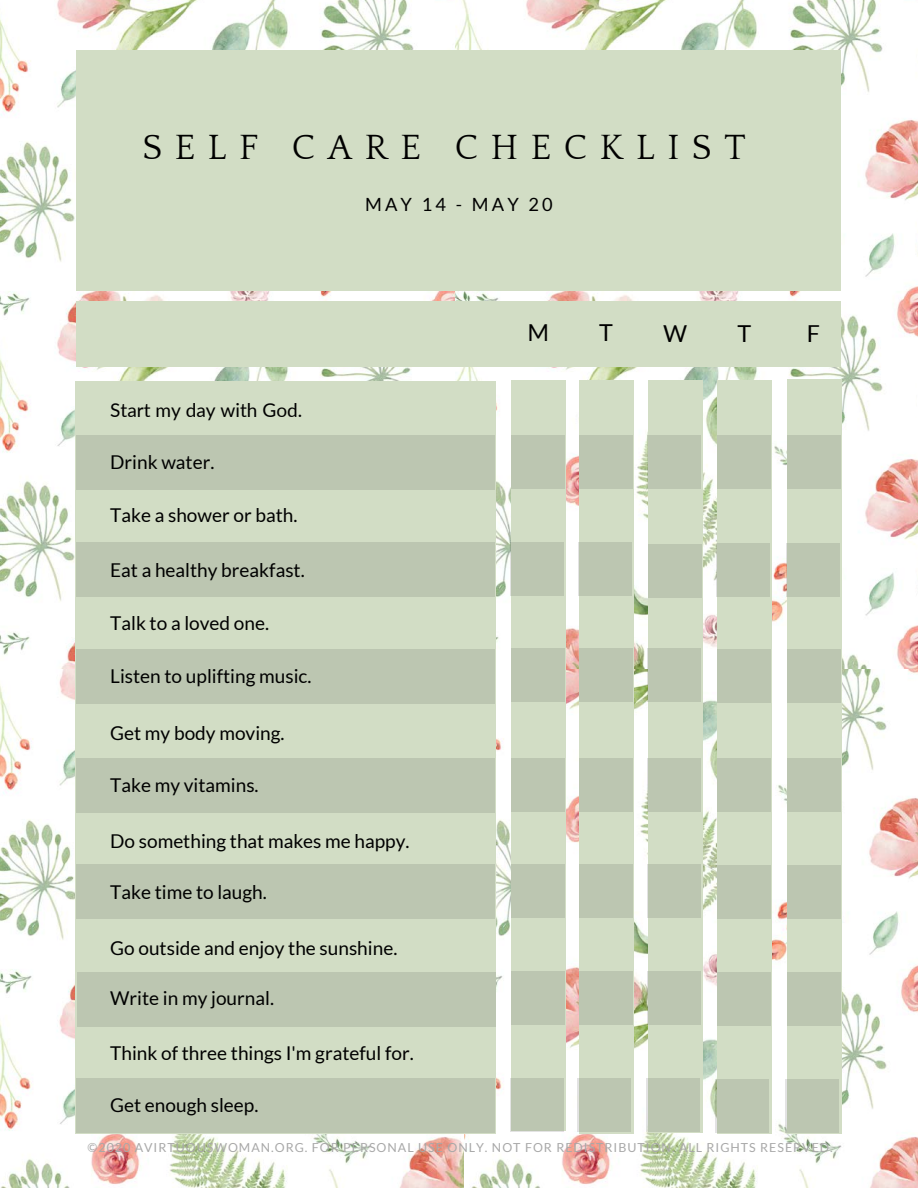
<style>
.page{position:relative;width:918px;height:1188px;background:#fff}
.page>*{position:absolute;margin:0;border:0;box-sizing:border-box;transform-origin:0 0}
.t1{font:36px "Quattrocento";letter-spacing:.35em;color:#000}
.t2{font:23.4px "Lato";color:#000}
.t3{font:19.05px "Lato";color:#000}
.t4{font:18.15px "Lato";letter-spacing:.17em;color:#000}
.t5{font:12.45px "Lato";letter-spacing:.08em;color:#a8a8a8}
</style>
<div class="page">
<img style="left:0;top:0;width:456px;height:669px">
<img style="left:456px;top:0;width:462px;height:669px">
<img style="left:0;top:669px;width:918px;height:519px">
<div style="left:579px;top:380px;width:54px;height:754px;background:#d2ddc5"></div>
<div style="left:648px;top:381px;width:54px;height:752px;background:#d2ddc5"></div>
<div style="left:717px;top:381px;width:54px;height:753px;background:#d2ddc5"></div>
<div style="left:787px;top:380px;width:54px;height:754px;background:#d2ddc5"></div>
<div style="left:76px;top:50px;width:765px;height:241px;background:#d2ddc5"></div>
<div style="left:76px;top:382px;width:419px;height:752px;background:#d2ddc5"></div>
<div style="left:512px;top:380px;width:54px;height:751px;background:#d2ddc5"></div>
<div style="left:76px;top:301px;width:765px;height:65px;background:#d2ddc5"></div>
<div style="left:76px;top:436px;width:419px;height:54px;background:#bcc6b1"></div>
<div style="left:511px;top:435px;width:54px;height:54px;background:#bcc6b1"></div>
<div style="left:579px;top:435px;width:54px;height:54px;background:#bcc6b1"></div>
<div style="left:647px;top:435px;width:54px;height:54px;background:#bcc6b1"></div>
<div style="left:717px;top:435px;width:54px;height:54px;background:#bcc6b1"></div>
<div style="left:787px;top:435px;width:54px;height:54px;background:#bcc6b1"></div>
<div style="left:510px;top:543px;width:54px;height:53px;background:#bcc6b1"></div>
<div style="left:578px;top:543px;width:54px;height:53px;background:#bcc6b1"></div>
<div style="left:648px;top:544px;width:54px;height:54px;background:#bcc6b1"></div>
<div style="left:716px;top:543px;width:54px;height:54px;background:#bcc6b1"></div>
<div style="left:786px;top:543px;width:54px;height:54px;background:#bcc6b1"></div>
<div style="left:76px;top:543px;width:419px;height:54px;background:#bcc6b1"></div>
<div style="left:76px;top:649px;width:419px;height:54px;background:#bcc6b1"></div>
<div style="left:511px;top:648px;width:54px;height:54px;background:#bcc6b1"></div>
<div style="left:579px;top:648px;width:54px;height:54px;background:#bcc6b1"></div>
<div style="left:647px;top:648px;width:54px;height:54px;background:#bcc6b1"></div>
<div style="left:717px;top:649px;width:54px;height:54px;background:#bcc6b1"></div>
<div style="left:787px;top:649px;width:54px;height:54px;background:#bcc6b1"></div>
<div style="left:77px;top:758px;width:418px;height:54px;background:#bcc6b1"></div>
<div style="left:511px;top:758px;width:54px;height:54px;background:#bcc6b1"></div>
<div style="left:579px;top:758px;width:54px;height:54px;background:#bcc6b1"></div>
<div style="left:647px;top:758px;width:54px;height:54px;background:#bcc6b1"></div>
<div style="left:717px;top:758px;width:54px;height:54px;background:#bcc6b1"></div>
<div style="left:787px;top:758px;width:54px;height:54px;background:#bcc6b1"></div>
<div style="left:76px;top:865px;width:419px;height:54px;background:#bcc6b1"></div>
<div style="left:511px;top:864px;width:54px;height:54px;background:#bcc6b1"></div>
<div style="left:579px;top:864px;width:54px;height:54px;background:#bcc6b1"></div>
<div style="left:647px;top:864px;width:54px;height:54px;background:#bcc6b1"></div>
<div style="left:717px;top:865px;width:54px;height:54px;background:#bcc6b1"></div>
<div style="left:787px;top:865px;width:54px;height:54px;background:#bcc6b1"></div>
<div style="left:77px;top:972px;width:419px;height:54px;background:#bcc6b1"></div>
<div style="left:511px;top:971px;width:54px;height:54px;background:#bcc6b1"></div>
<div style="left:579px;top:971px;width:54px;height:54px;background:#bcc6b1"></div>
<div style="left:647px;top:971px;width:54px;height:54px;background:#bcc6b1"></div>
<div style="left:717px;top:972px;width:54px;height:54px;background:#bcc6b1"></div>
<div style="left:787px;top:972px;width:54px;height:54px;background:#bcc6b1"></div>
<div style="left:76px;top:1079px;width:419px;height:54px;background:#bcc6b1"></div>
<div style="left:510px;top:1078px;width:54px;height:54px;background:#bcc6b1"></div>
<div style="left:577px;top:1078px;width:54px;height:54px;background:#bcc6b1"></div>
<div style="left:646px;top:1078px;width:54px;height:54px;background:#bcc6b1"></div>
<div style="left:715px;top:1079px;width:54px;height:54px;background:#bcc6b1"></div>
<div style="left:785px;top:1079px;width:54px;height:54px;background:#bcc6b1"></div>
<h1 class="t1" style="left:142px;top:129px;width:605px">SELF CARE CHECKLIST</h1>
<p class="t4" style="left:365px;top:193px;width:189px">MAY 14 - MAY 20</p>
<p class="t3" style="left:110px;top:399px;width:194px">Start my day with God.</p>
<p class="t3" style="left:110px;top:450px;width:106px">Drink water.</p>
<p class="t3" style="left:110px;top:503px;width:189px">Take a shower or bath.</p>
<p class="t3" style="left:110px;top:558px;width:196px">Eat a healthy breakfast.</p>
<p class="t3" style="left:110px;top:611px;width:160px">Talk to a loved one.</p>
<p class="t3" style="left:110px;top:664px;width:203px">Listen to uplifting music.</p>
<p class="t3" style="left:110px;top:721px;width:176px">Get my body moving.</p>
<p class="t3" style="left:110px;top:773px;width:150px">Take my vitamins.</p>
<p class="t3" style="left:110px;top:829px;width:301px">Do something that makes me happy.</p>
<p class="t3" style="left:110px;top:880px;width:158px">Take time to laugh.</p>
<p class="t3" style="left:110px;top:936px;width:289px">Go outside and enjoy the sunshine.</p>
<p class="t3" style="left:110px;top:986px;width:165px">Write in my journal.</p>
<p class="t3" style="left:110px;top:1041px;width:305px">Think of three things I'm grateful for.</p>
<p class="t3" style="left:110px;top:1094px;width:150px">Get enough sleep.</p>
<p class="t2" style="left:527px;top:318px;width:23px">M</p>
<p class="t2" style="left:599px;top:318px;width:15px">T</p>
<p class="t2" style="left:663px;top:319px;width:26px">W</p>
<p class="t2" style="left:737px;top:319px;width:15px">T</p>
<p class="t2" style="left:807px;top:319px;width:15px">F</p>
<p class="t5" style="left:88px;top:1139px;width:747px">©2020 AVIRTUOUSWOMAN.ORG. FOR PERSONAL USE ONLY. NOT FOR REDISTRIBUTION. ALL RIGHTS RESERVED.</p>
</div>
